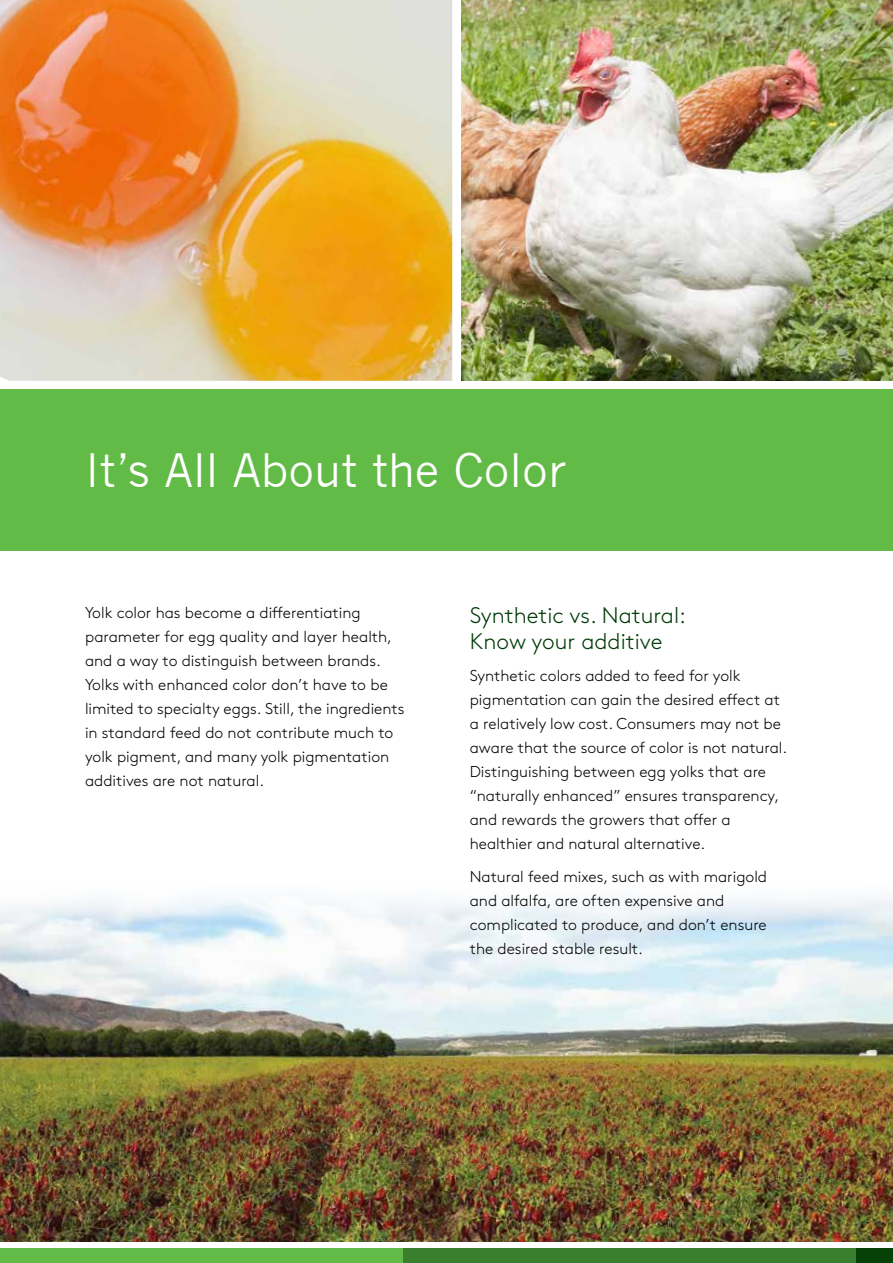
<style>
.page{position:relative;width:893px;height:1263px;background:#fff}
.page>*{position:absolute;margin:0;border:0;box-sizing:border-box;transform-origin:0 0}
.t1{font:45px "News Gothic";color:#fff}
.t2{font:300 22.5px/25.8px "Brown Std";color:#003b07}
.t3{font:300 15.75px/24px "Brown Std";color:#000}
</style>
<div class="page">
<div style="left:855px;top:1248px;width:38px;height:15px;background:#064207"></div>
<div style="left:402px;top:1248px;width:454px;height:15px;background:#3a7f2d"></div>
<div style="left:0;top:1248px;width:402px;height:15px;background:#62bb46"></div>
<img style="left:0;top:0;width:452px;height:381px">
<img style="left:461px;top:0;width:432px;height:381px">
<img style="left:0;top:897px;width:893px;height:344px">
<div style="left:0;top:389px;width:893px;height:162px;background:#62bb46"></div>
<h1 class="t1" style="left:85px;top:444px;width:483px">It’s All About the Color</h1>
<p class="t3" style="left:85px;top:601px;width:321px">Yolk color has become a differentiating parameter for egg quality and layer health, and a way to distinguish between brands.<br>Yolks with enhanced color don’t have to be limited to specialty eggs. Still, the ingredients in standard feed do not contribute much to yolk pigment, and many yolk pigmentation additives are not natural.</p>
<h2 class="t2" style="left:470px;top:602px;width:218px">Synthetic vs. Natural:<br>Know your additive</h2>
<p class="t3" style="left:470px;top:664px;width:319px">Synthetic colors added to feed for yolk pigmentation can gain the desired effect at a relatively low cost. Consumers may not be aware that the source of color is not natural.<br>Distinguishing between egg yolks that are “naturally enhanced” ensures transparency, and rewards the growers that offer a healthier and natural alternative.</p>
<p class="t3" style="left:470px;top:864px;width:299px">Natural feed mixes, such as with marigold and alfalfa, are often expensive and complicated to produce, and don’t ensure the desired stable result.</p>
</div>
